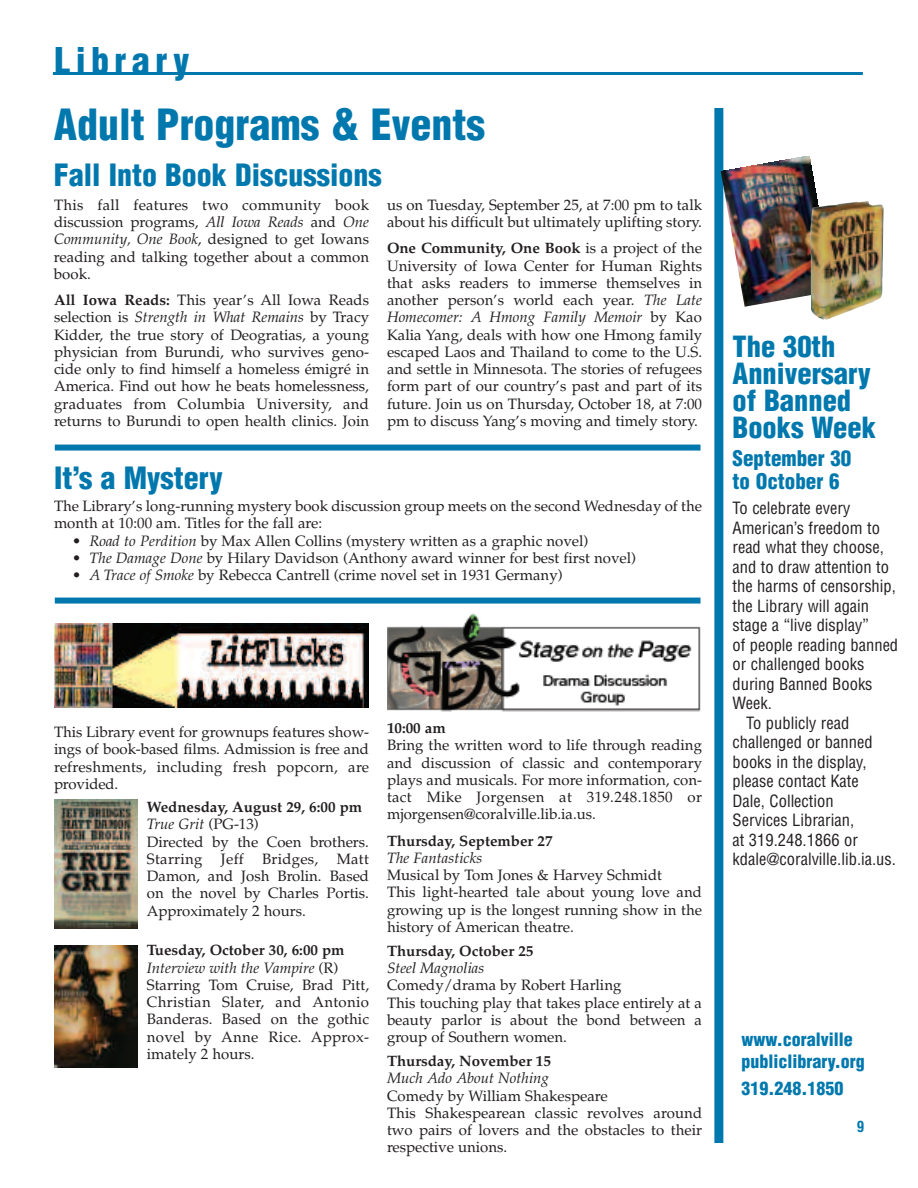
<style>
.page{position:relative;width:918px;height:1188px;background:#fff}
.page>*{position:absolute;margin:0;border:0;box-sizing:border-box;transform-origin:0 0}
.t1{font:900 condensed 42px "Helvetica";color:#0078ae}
.t2{font:900 condensed 36px "Helvetica";letter-spacing:.15em;color:#0078ae}
.t3{font:900 condensed 30px "Helvetica";color:#0078ae}
.t4{font:900 condensed 28.5px/27px "Helvetica";color:#0078ae}
.t5{font:900 condensed 21px/22.5px "Helvetica";color:#0078ae}
.t6{font:900 condensed 18px/21.6px "Helvetica";color:#0078ae}
.t7{font:condensed 16.5px "Helvetica";color:#231f20}
.t8{font:15px/17.2px "Palatino";color:#231f20}
.t9{font:700 15px "Palatino";color:#231f20}
.t10{font:italic 15px "Palatino";color:#231f20}
.t11{font:700 condensed 15px "Helvetica";color:#0078ae}
.s1{font-style:italic}
.s2{font-weight:700}
</style>
<div class="page">
<img style="left:387px;top:613px;width:314px;height:99px">
<div style="left:714px;top:108px;width:9px;height:1035px;background:#0078ae"></div>
<hr style="left:53px;top:72px;width:810px;height:3px;background:#0078ae">
<div style="left:55px;top:598px;width:645px;height:6px;background:#0078ae"></div>
<div style="left:55px;top:445px;width:645px;height:6px;background:#0078ae"></div>
<img style="left:54px;top:624px;width:315px;height:84px">
<img style="left:54px;top:800px;width:84px;height:129px">
<img style="left:54px;top:945px;width:84px;height:123px">
<img style="left:720px;top:156px;width:98px;height:151px">
<img style="left:810px;top:201px;width:74px;height:119px">
<h2 class="t2" style="left:54px;top:40px;width:136px">Library</h2>
<h1 class="t1" style="left:54px;top:100px;width:433px">Adult Programs &amp; Events</h1>
<h3 class="t3" style="left:54px;top:158px;width:330px">Fall Into Book Discussions</h3>
<p class="t8" style="left:54px;top:196px;width:317px;text-align:justify">This fall features two community book discussion programs, <span class="s1">All Iowa Reads</span> and <span class="s1">One Community, One Book</span>, designed to get Iowans reading and talking together about a common book.</p>
<p class="t8" style="left:54px;top:291px;width:317px;text-align:justify"><span class="s2">All Iowa Reads:</span> This year’s All Iowa Reads selection is <span class="s1">Strength in What Remains</span> by Tracy Kidder, the true story of Deogratias, a young physician from Burundi, who survives geno&shy;cide only to find himself a homeless émigré in America. Find out how he beats homelessness, graduates from Columbia University, and returns to Burundi to open health clinics. Join</p>
<p class="t8" style="left:387px;top:196px;width:317px">us on Tuesday, September 25, at 7:00 pm to talk about his difficult but ultimately uplifting story.</p>
<p class="t8" style="left:387px;top:240px;width:317px;text-align:justify"><span class="s2">One Community, One Book</span> is a project of the University of Iowa Center for Human Rights that asks readers to immerse themselves in another person’s world each year. <span class="s1">The Late Homecomer: A Hmong Family Memoir</span> by Kao Kalia Yang, deals with how one Hmong family escaped Laos and Thailand to come to the U.S. and settle in Minnesota. The stories of refugees form part of our country’s past and part of its future. Join us on Thursday, October 18, at 7:00 pm to discuss Yang’s moving and timely story.</p>
<h3 class="t3" style="left:54px;top:462px;width:170px">It’s a Mystery</h3>
<p class="t8" style="left:54px;top:497px;width:650px">The Library’s long-running mystery book discussion group meets on the second Wednesday of the month at 10:00 am. Titles for the fall are:</p>
<p class="t8" style="left:72px;top:532px;width:518px">• <span class="s1">Road to Perdition</span> by Max Allen Collins (mystery written as a graphic novel)</p>
<p class="t8" style="left:72px;top:549px;width:566px">• <span class="s1">The Damage Done</span> by Hilary Davidson (Anthony award winner for best first novel)</p>
<p class="t8" style="left:72px;top:566px;width:492px">• <span class="s1">A Trace of Smoke</span> by Rebecca Cantrell (crime novel set in 1931 Germany)</p>
<p class="t8" style="left:54px;top:723px;width:317px;text-align:justify">This Library event for grownups features show&shy;ings of book-based films. Admission is free and refreshments, including fresh popcorn, are provided.</p>
<p class="t8" style="left:147px;top:798px;width:224px"><span class="s2">Wednesday, August 29, 6:00 pm<br></span><span class="s1">True Grit</span> (PG-13)<br>Directed by the Coen brothers.<br>Starring Jeff Bridges, Matt<br>Damon, and Josh Brolin. Based on the novel by Charles Portis.<br>Approximately 2 hours.</p>
<p class="t8" style="left:147px;top:942px;width:224px"><span class="s2">Tuesday, October 30, 6:00 pm<br></span><span class="s1">Interview with the Vampire</span> (R)<br>Starring Tom Cruise, Brad Pitt,<br>Christian Slater, and Antonio<br>Banderas. Based on the gothic novel by Anne Rice. Approx&shy;imately 2 hours.</p>
<p class="t9" style="left:387px;top:719px;width:60px">10:00 am</p>
<p class="t8" style="left:387px;top:736px;width:317px;text-align:justify">Bring the written word to life through reading and discussion of classic and contemporary plays and musicals. For more information, con&shy;tact Mike Jorgensen at 319.248.1850 or mjorgensen@coralville.lib.ia.us.</p>
<p class="t9" style="left:387px;top:832px;width:167px">Thursday, September 27</p>
<p class="t10" style="left:387px;top:849px;width:97px">The Fantasticks</p>
<p class="t8" style="left:387px;top:866px;width:317px">Musical by Tom Jones &amp; Harvey Schmidt<br>This light-hearted tale about young love and growing up is the longest running show in the history of American theatre.</p>
<p class="t9" style="left:387px;top:942px;width:148px">Thursday, October 25</p>
<p class="t10" style="left:387px;top:959px;width:99px">Steel Magnolias</p>
<p class="t8" style="left:387px;top:976px;width:317px">Comedy/drama by Robert Harling<br>This touching play that takes place entirely at a beauty parlor is about the bond between a group of Southern women.</p>
<p class="t9" style="left:387px;top:1052px;width:165px">Thursday, November 15</p>
<p class="t10" style="left:387px;top:1069px;width:164px">Much Ado About Nothing</p>
<p class="t8" style="left:387px;top:1087px;width:317px">Comedy by William Shakespeare<br>This Shakespearean classic revolves around two pairs of lovers and the obstacles to their respective unions.</p>
<h3 class="t4" style="left:733px;top:333px;width:145px">The 30th<br>Anniversary of Banned<br>Books Week</h3>
<h3 class="t5" style="left:733px;top:448px;width:120px">September 30 to October 6</h3>
<p class="t7" style="left:733px;top:499px;width:120px">To celebrate every</p>
<p class="t7" style="left:733px;top:518px;width:149px">American’s freedom to</p>
<p class="t7" style="left:733px;top:538px;width:153px">read what they choose,</p>
<p class="t7" style="left:733px;top:557px;width:158px">and to draw attention to</p>
<p class="t7" style="left:733px;top:577px;width:165px">the harms of censorship,</p>
<p class="t7" style="left:733px;top:596px;width:138px">the Library will again</p>
<p class="t7" style="left:733px;top:616px;width:138px">stage a “live display”</p>
<p class="t7" style="left:733px;top:635px;width:167px">of people reading banned</p>
<p class="t7" style="left:733px;top:655px;width:133px">or challenged books</p>
<p class="t7" style="left:733px;top:674px;width:142px">during Banned Books</p>
<p class="t7" style="left:733px;top:694px;width:41px">Week.</p>
<p class="t7" style="left:746px;top:713px;width:105px">To publicly read</p>
<p class="t7" style="left:733px;top:733px;width:142px">challenged or banned</p>
<p class="t7" style="left:733px;top:752px;width:136px">books in the display,</p>
<p class="t7" style="left:733px;top:772px;width:128px">please contact Kate</p>
<p class="t7" style="left:733px;top:791px;width:103px">Dale, Collection</p>
<p class="t7" style="left:733px;top:811px;width:123px">Services Librarian,</p>
<p class="t7" style="left:733px;top:830px;width:127px">at 319.248.1866 or</p>
<p class="t7" style="left:733px;top:850px;width:165px">kdale@coralville.lib.ia.us.</p>
<p class="t6" style="left:741px;top:1029px;width:125px">www.coralville publiclibrary.org</p>
<p class="t6" style="left:741px;top:1078px;width:103px">319.248.1850</p>
<p class="t11" style="left:857px;top:1118px;width:9px">9</p>
</div>
